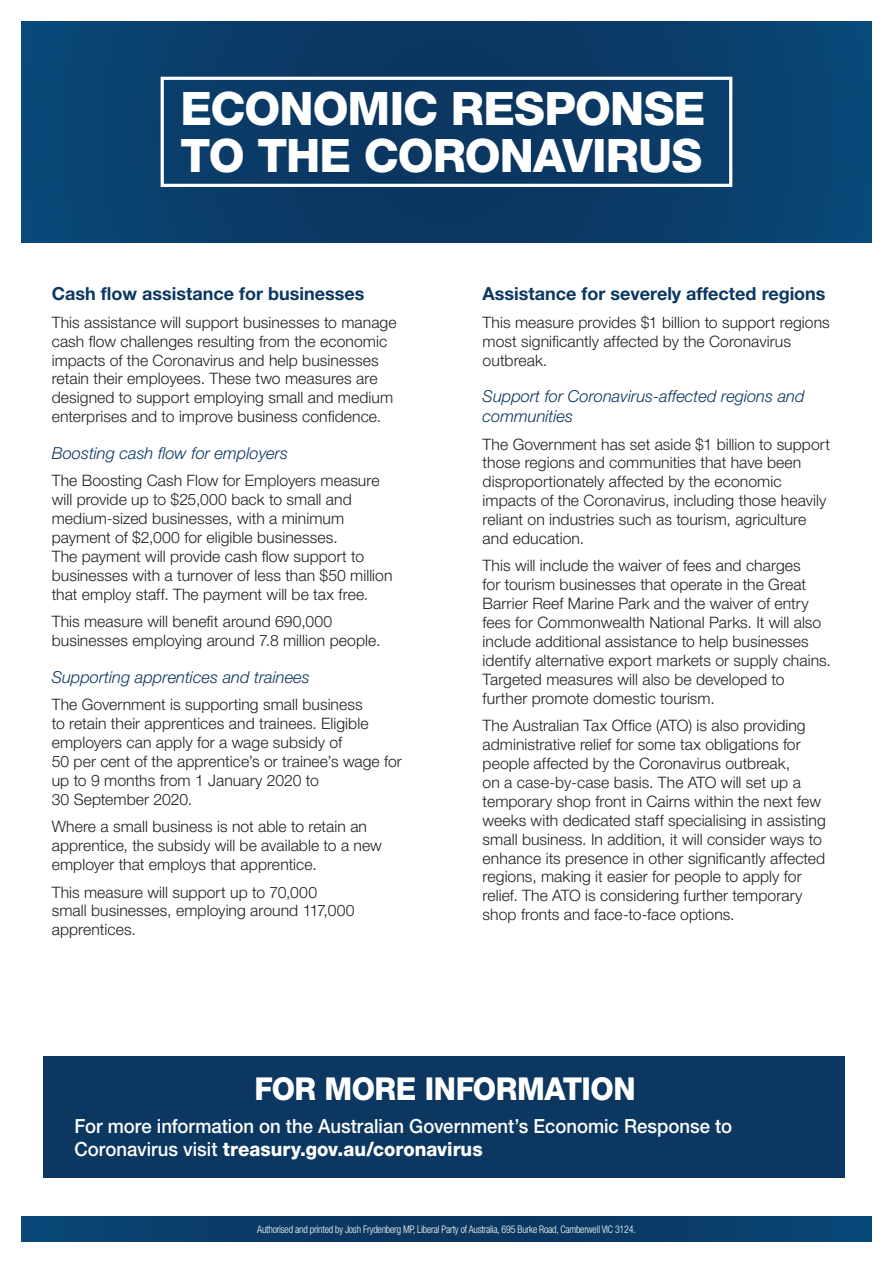
<style>
.page{position:relative;width:893px;height:1263px;background:#fff}
.page>*{position:absolute;margin:0;border:0;box-sizing:border-box;transform-origin:0 0}
.t1{font:800 46.2px/47.5px "Helvetica Neue LT Pro";letter-spacing:-.02em;color:#fff}
.t2{font:800 31.65px "Helvetica Neue LT Pro";letter-spacing:-.02em;color:#fff;scale:.95 1}
.t3{font:500 19.5px/23.4px "Helvetica Neue LT Pro";color:#fff;scale:.95 1}
.t4{font:700 18px "Helvetica Neue LT Pro";color:#0b3761}
.t5{font:italic 300 16.5px/19.8px "Helvetica Neue LT Pro";color:#0b3761}
.t6{font:300 15.75px/18.9px "Helvetica Neue LT Pro";letter-spacing:.005em;color:#231f20}
.t7{font:300 condensed 10.5px "Helvetica Neue LT Std";letter-spacing:-.02em;color:#fff;scale:.95 1}
.s1{font-weight:800}
</style>
<div class="page">
<svg style="left:21px;top:21px;width:851px;height:221px;background:#0a3d69"></svg>
<div style="left:44px;top:1056px;width:801px;height:122px;background:#0b3761"></div>
<div style="left:161px;top:77px;width:571px;height:110px;border:3px solid #fff"></div>
<svg style="left:21px;top:1216px;width:851px;height:25px;background:#093c68"></svg>
<h1 class="t1" style="left:181px;top:84px;width:526px">ECONOMIC RESPONSE<br>TO THE CORONAVIRUS</h1>
<p class="t4" style="left:52px;top:283px;width:314px">Cash flow assistance for businesses</p>
<p class="t6" style="left:52px;top:312px;width:346px">This assistance will support businesses to manage cash flow challenges resulting from the economic impacts of the Coronavirus and help businesses retain their employees. These two measures are designed to support employing small and medium enterprises and to improve business confidence.</p>
<p class="t5" style="left:52px;top:443px;width:238px">Boosting cash flow for employers</p>
<p class="t6" style="left:52px;top:471px;width:342px">The Boosting Cash Flow for Employers measure will provide up to $25,000 back to small and medium-sized businesses, with a minimum payment of $2,000 for eligible businesses.<br>The payment will provide cash flow support to businesses with a turnover of less than $50 million that employ staff. The payment will be tax free.</p>
<p class="t6" style="left:52px;top:612px;width:330px">This measure will benefit around 690,000 businesses employing around 7.8 million people.</p>
<p class="t5" style="left:52px;top:667px;width:260px">Supporting apprentices and trainees</p>
<p class="t6" style="left:52px;top:695px;width:352px">The Government is supporting small business<br>to retain their apprentices and trainees. Eligible employers can apply for a wage subsidy of<br>50 per cent of the apprentice’s or trainee’s wage for up to 9 months from 1 January 2020 to<br>30 September 2020.</p>
<p class="t6" style="left:52px;top:817px;width:332px">Where a small business is not able to retain an apprentice, the subsidy will be available to a new employer that employs that apprentice.</p>
<p class="t6" style="left:52px;top:882px;width:304px">This measure will support up to 70,000 small businesses, employing around 117,000 apprentices.</p>
<p class="t4" style="left:483px;top:283px;width:344px">Assistance for severely affected regions</p>
<p class="t6" style="left:483px;top:312px;width:349px">This measure provides $1 billion to support regions most significantly affected by the Coronavirus outbreak.</p>
<p class="t5" style="left:483px;top:386px;width:323px">Support for Coronavirus-affected regions and communities</p>
<p class="t6" style="left:483px;top:434px;width:349px">The Government has set aside $1 billion to support those regions and communities that have been disproportionately affected by the economic impacts of the Coronavirus, including those heavily reliant on industries such as tourism, agriculture and education.</p>
<p class="t6" style="left:483px;top:556px;width:350px">This will include the waiver of fees and charges<br>for tourism businesses that operate in the Great Barrier Reef Marine Park and the waiver of entry fees for Commonwealth National Parks. It will also include additional assistance to help businesses identify alternative export markets or supply chains.<br>Targeted measures will also be developed to further promote domestic tourism.</p>
<p class="t6" style="left:483px;top:716px;width:345px">The Australian Tax Office (ATO) is also providing administrative relief for some tax obligations for people affected by the Coronavirus outbreak,<br>on a case-by-case basis. The ATO will set up a temporary shop front in Cairns within the next few weeks with dedicated staff specialising in assisting small business. In addition, it will consider ways to enhance its presence in other significantly affected regions, making it easier for people to apply for relief. The ATO is considering further temporary shop fronts and face-to-face options.</p>
<h2 class="t2" style="left:254px;top:1069px;width:403px">FOR MORE INFORMATION</h2>
<p class="t3" style="left:74px;top:1114px;width:694px">For more information on the Australian Government’s Economic Response to<br>Coronavirus visit <span class="s1">treasury.gov.au/coronavirus</span></p>
<p class="t7" style="left:257px;top:1224px;width:400px">Authorised and printed by Josh Frydenberg MP, Liberal Party of Australia, 695 Burke Road, Camberwell VIC 3124.</p>
</div>
